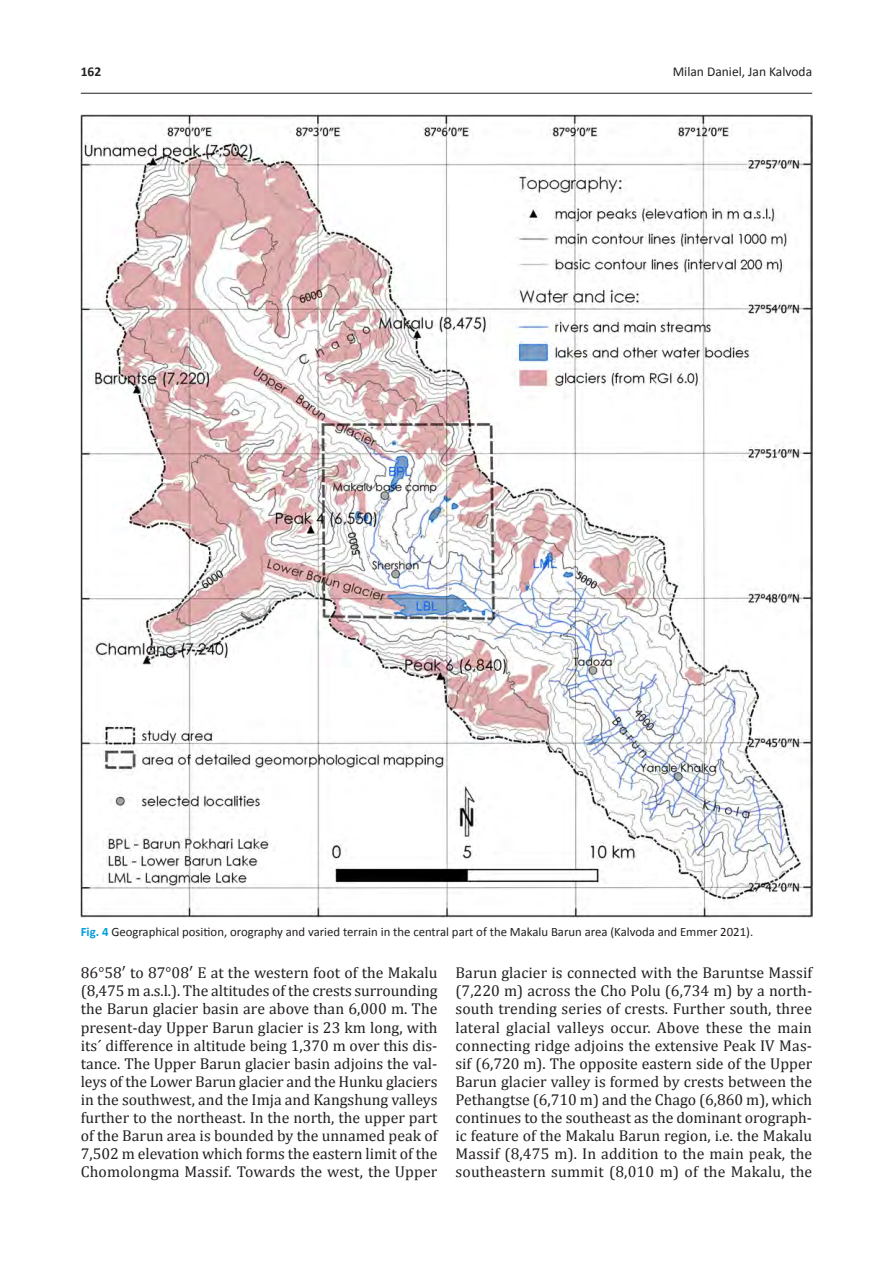
<style>
.page{position:relative;width:893px;height:1263px;background:#fff}
.page>*{position:absolute;margin:0;border:0;box-sizing:border-box;transform-origin:0 0}
.Základní_text{font:15.75px/18.1px "Cambria";letter-spacing:.01em;color:#231f20;text-align:justify}
._00_Záhlaví_sudé{font:13.5px "Calibri";color:#231f20}
._00_Záhlaví_sudé-2{font:700 13.5px "Calibri";color:#231f20}
._11A_Název_obrázku{font:12.75px "Calibri";color:#231f20}
.s1{font-weight:700;color:#009ddc}
</style>
<div class="page">
<hr style="left:81px;top:93px;width:731px;height:1px;background:#231f20">
<img style="left:81px;top:115px;width:731px;height:802px">
<p class="_00_Záhlaví_sudé-2" style="left:81px;top:62px;width:22px">162</p>
<p class="_00_Záhlaví_sudé" style="left:673px;top:62px;width:141px">Milan Daniel, Jan Kalvoda</p>
<p class="_11A_Název_obrázku" style="left:81px;top:922px;width:674px"><span class="s1">Fig. 4</span> Geographical position, orography and varied terrain in the central part of the Makalu Barun area (Kalvoda and Emmer 2021).</p>
<p class="Základní_text" style="left:81px;top:964px;width:358px">86°58′ to 87°08′ E at the western foot of the Makalu (8,475 m a.s.l.). The altitudes of the crests surrounding the Barun glacier basin are above than 6,000 m. The present-day Upper Barun glacier is 23 km long, with its´ difference in altitude being 1,370 m over this dis&shy;tance. The Upper Barun glacier basin adjoins the val&shy;leys of the Lower Barun glacier and the Hunku glaciers in the southwest, and the Imja and Kangshung valleys further to the northeast. In the north, the upper part of the Barun area is bounded by the unnamed peak of 7,502 m elevation which forms the eastern limit of the Chomolongma Massif. Towards the west, the Upper</p>
<p class="Základní_text" style="left:455px;top:964px;width:358px">Barun glacier is connected with the Baruntse Massif (7,220 m) across the Cho Polu (6,734 m) by a north&shy;south trending series of crests. Further south, three lateral glacial valleys occur. Above these the main connecting ridge adjoins the extensive Peak IV Mas&shy;sif (6,720 m). The opposite eastern side of the Upper Barun glacier valley is formed by crests between the Pethangtse (6,710 m) and the Chago (6,860 m), which continues to the southeast as the dominant orograph&shy;ic feature of the Makalu Barun region, i.e. the Makalu Massif (8,475 m). In addition to the main peak, the southeastern summit (8,010 m) of the Makalu, the</p>
</div>
